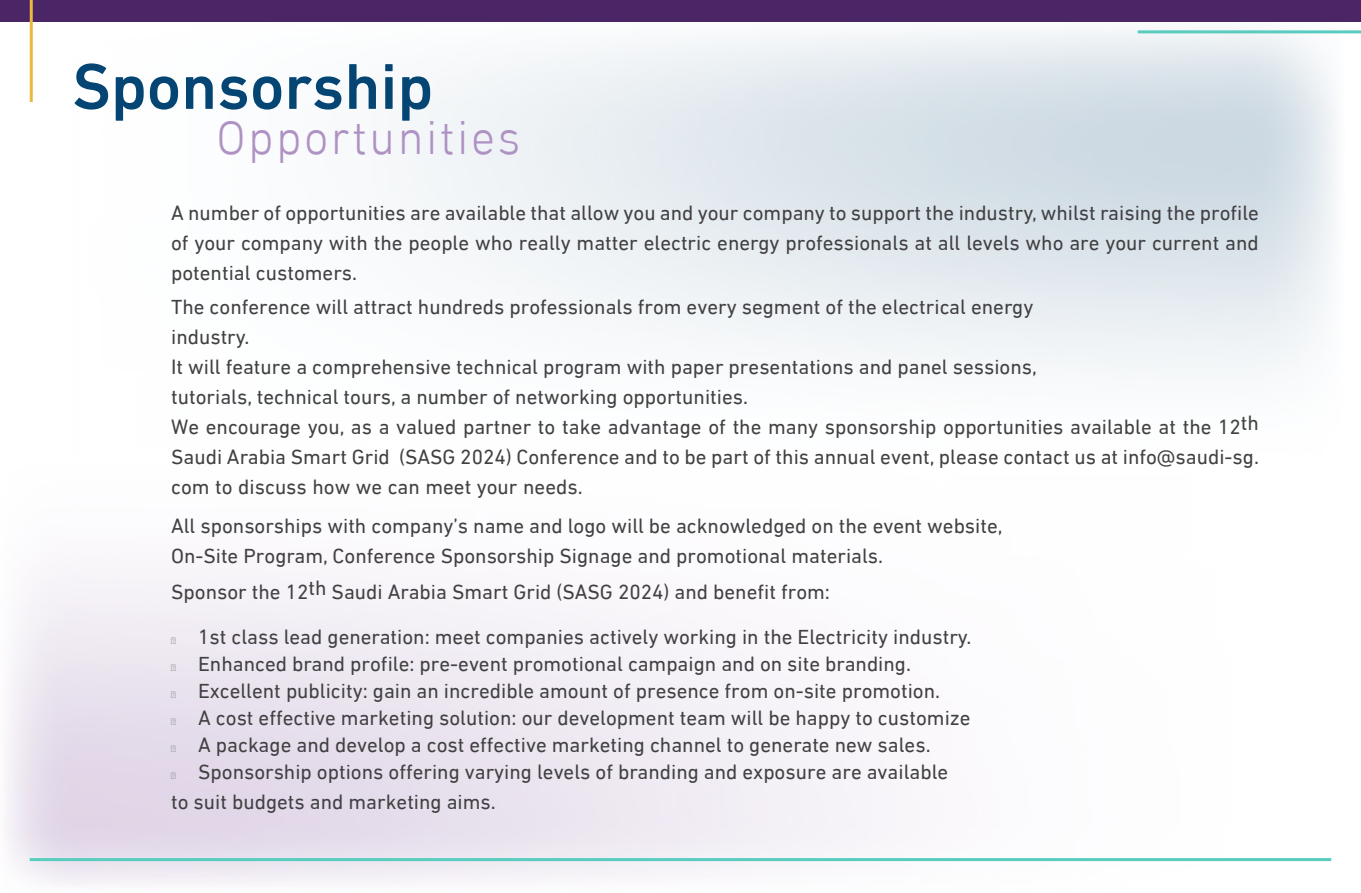
<style>
.page{position:relative;width:1361px;height:893px;background:#fff}
.page>*{position:absolute;margin:0;border:0;box-sizing:border-box;transform-origin:0 0}
.t1{font:500 65.7px "DIN Next LT Arabic";color:#054573}
.t2{font:300 48px "DIN Next LT Arabic";letter-spacing:.05em;color:#ae92c4}
.t3{font:21px/30px "DIN Next LT Arabic";color:#414042}
.s1{font-size:12px;color:#939598}
</style>
<div class="page">
<img style="left:0;top:21px;width:1345px;height:864px">
<hr style="left:30px;top:858px;width:1301px;height:3px;background:#57ccbf">
<div style="left:0;top:0;width:1361px;height:21px;background:#4b2666"></div>
<hr style="left:1137px;top:30px;width:224px;height:3px;background:#57ccbf">
<hr style="left:30px;top:0;width:3px;height:102px;background:#ebb840">
<h1 class="t1" style="left:72px;top:48px;width:362px">Sponsorship</h1>
<h2 class="t2" style="left:217px;top:110px;width:305px">Opportunities</h2>
<p class="t3" style="left:171px;top:198px;width:1089px;text-align:justify">A number of opportunities are available that allow you and your company to support the industry, whilst raising the profile of your company with the people who really matter electric energy professionals at all levels who are your current and potential customers.</p>
<p class="t3" style="left:171px;top:292px;width:1089px">The conference will attract hundreds professionals from every segment of the electrical energy<br>industry.<br>It will feature a comprehensive technical program with paper presentations and panel sessions,<br>tutorials, technical tours, a number of networking opportunities.<br>We encourage you, as a valued partner to take advantage of the many sponsorship opportunities available at the 12th Saudi Arabia Smart Grid (SASG 2024) Conference and to be part of this annual event, please contact us at info@saudi-sg. com to discuss how we can meet your needs.</p>
<p class="t3" style="left:171px;top:511px;width:833px">All sponsorships with company’s name and logo will be acknowledged on the event website,<br>On-Site Program, Conference Sponsorship Signage and promotional materials.</p>
<p class="t3" style="left:171px;top:577px;width:660px">Sponsor the 12th Saudi Arabia Smart Grid (SASG 2024) and benefit from:</p>
<p class="t3" style="left:171px;top:622px;width:802px"><span class="s1">●</span> 1st class lead generation: meet companies actively working in the Electricity industry.</p>
<p class="t3" style="left:171px;top:649px;width:741px"><span class="s1">●</span> Enhanced brand profile: pre-event promotional campaign and on site branding.</p>
<p class="t3" style="left:171px;top:676px;width:770px"><span class="s1">●</span> Excellent publicity: gain an incredible amount of presence from on-site promotion.</p>
<p class="t3" style="left:171px;top:703px;width:801px"><span class="s1">●</span> A cost effective marketing solution: our development team will be happy to customize</p>
<p class="t3" style="left:171px;top:730px;width:761px"><span class="s1">●</span> A package and develop a cost effective marketing channel to generate new sales.</p>
<p class="t3" style="left:171px;top:757px;width:778px"><span class="s1">●</span> Sponsorship options offering varying levels of branding and exposure are available to suit budgets and marketing aims.</p>
</div>
